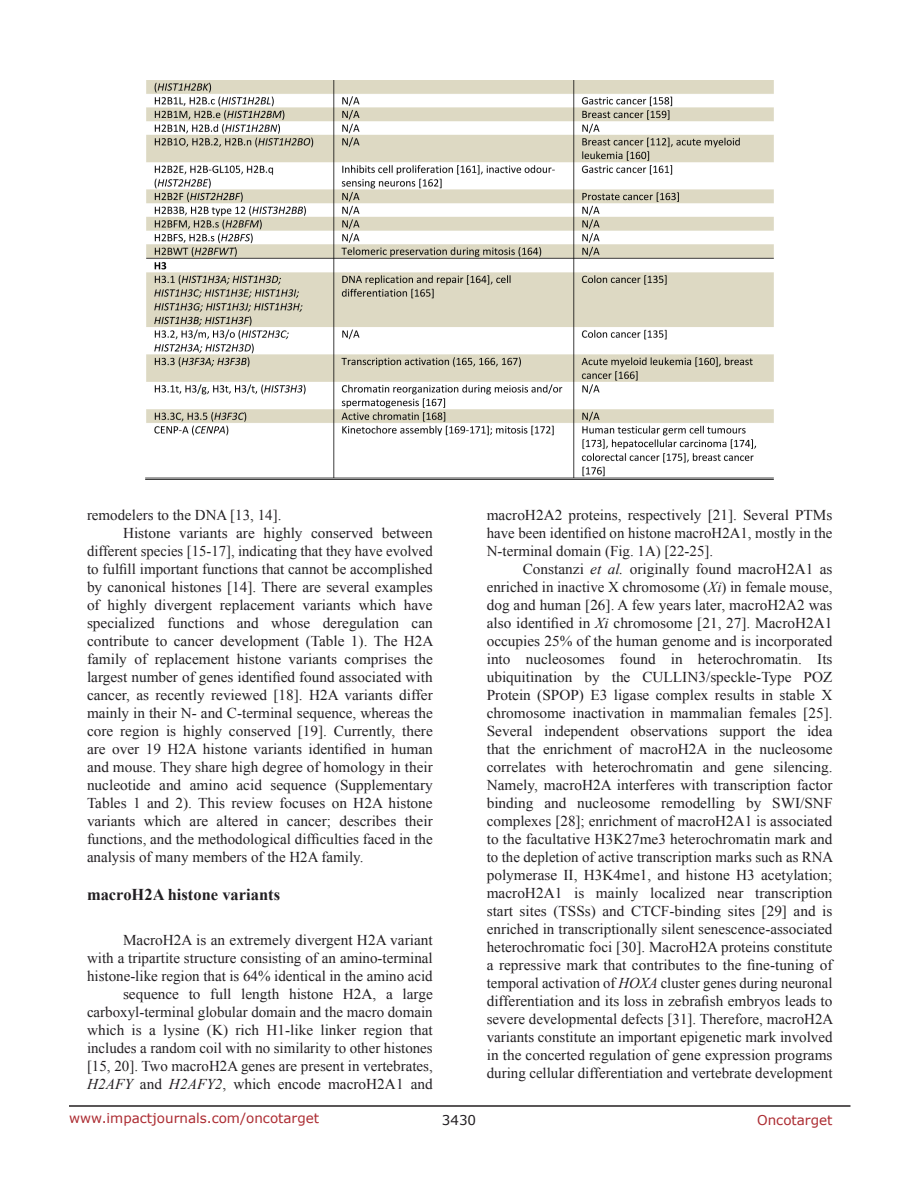
<style>
.page{position:relative;width:918px;height:1188px;background:#fff}
.page>*{position:absolute;margin:0;border:0;box-sizing:border-box;transform-origin:0 0}
.SubHeading{font:700 16.5px "Times New Roman";color:#221f22}
.BodyText{font:15px/18px "Times New Roman";color:#221f22;text-align:justify}
.t1{font:13.5px "Verdana";color:#ac2b31}
.t2{font:13.5px "Verdana";color:#221f22}
.s1{font-style:italic}
</style>
<div class="page">
<hr style="left:69px;top:1105px;width:781px;height:2px;background:#231f20">
<img style="left:146px;top:80px;width:628px;height:400px">
<p class="BodyText" style="left:87px;top:506px;width:196px">remodelers to the DNA [13, 14].</p>
<p class="BodyText" style="left:87px;top:524px;width:348px;text-indent:36px">Histone variants are highly conserved between different species [15-17], indicating that they have evolved to fulfill important functions that cannot be accomplished by canonical histones [14]. There are several examples of highly divergent replacement variants which have specialized functions and whose deregulation can contribute to cancer development (Table 1). The H2A family of replacement histone variants comprises the largest number of genes identified found associated with cancer, as recently reviewed [18]. H2A variants differ mainly in their N- and C-terminal sequence, whereas the core region is highly conserved [19]. Currently, there are over 19 H2A histone variants identified in human and mouse. They share high degree of homology in their nucleotide and amino acid sequence (Supplementary Tables 1 and 2). This review focuses on H2A histone variants which are altered in cancer; describes their functions, and the methodological difficulties faced in the analysis of many members of the H2A family.</p>
<p class="SubHeading" style="left:87px;top:883px;width:195px">macroH2A histone variants</p>
<p class="BodyText" style="left:87px;top:930px;width:347px;text-indent:36px">MacroH2A is an extremely divergent H2A variant with a tripartite structure consisting of an amino-terminal histone-like region that is 64% identical in the amino acid</p>
<p class="BodyText" style="left:87px;top:984px;width:347px;text-indent:36px">sequence to full length histone H2A, a large carboxyl-terminal globular domain and the macro domain which is a lysine (K) rich H1-like linker region that includes a random coil with no similarity to other histones [15, 20]. Two macroH2A genes are present in vertebrates, <span class="s1">H2AFY</span> and <span class="s1">H2AFY2</span>, which encode macroH2A1 and</p>
<p class="BodyText" style="left:487px;top:506px;width:347px">macroH2A2 proteins, respectively [21]. Several PTMs have been identified on histone macroH2A1, mostly in the N-terminal domain (Fig. 1A) [22-25].</p>
<p class="BodyText" style="left:487px;top:560px;width:348px;text-indent:36px">Constanzi <span class="s1">et al.</span> originally found macroH2A1 as enriched in inactive X chromosome (<span class="s1">Xi</span>) in female mouse, dog and human [26]. A few years later, macroH2A2 was also identified in <span class="s1">Xi</span> chromosome [21, 27]. MacroH2A1 occupies 25% of the human genome and is incorporated into nucleosomes found in heterochromatin. Its ubiquitination by the CULLIN3/speckle-Type POZ Protein (SPOP) E3 ligase complex results in stable X chromosome inactivation in mammalian females [25].<br>Several independent observations support the idea that the enrichment of macroH2A in the nucleosome correlates with heterochromatin and gene silencing.<br>Namely, macroH2A interferes with transcription factor binding and nucleosome remodelling by SWI/SNF complexes [28]; enrichment of macroH2A1 is associated to the facultative H3K27me3 heterochromatin mark and to the depletion of active transcription marks such as RNA polymerase II, H3K4me1, and histone H3 acetylation; macroH2A1 is mainly localized near transcription start sites (TSSs) and CTCF-binding sites [29] and is enriched in transcriptionally silent senescence-associated heterochromatic foci [30]. MacroH2A proteins constitute a repressive mark that contributes to the fine-tuning of temporal activation of <span class="s1">HOXA</span> cluster genes during neuronal differentiation and its loss in zebrafish embryos leads to severe developmental defects [31]. Therefore, macroH2A variants constitute an important epigenetic mark involved in the concerted regulation of gene expression programs during cellular differentiation and vertebrate development</p>
<p class="t1" style="left:69px;top:1109px;width:252px">www.impactjournals.com/oncotarget</p>
<p class="t2" style="left:442px;top:1111px;width:36px">3430</p>
<p class="t1" style="left:757px;top:1111px;width:77px">Oncotarget</p>
</div>
